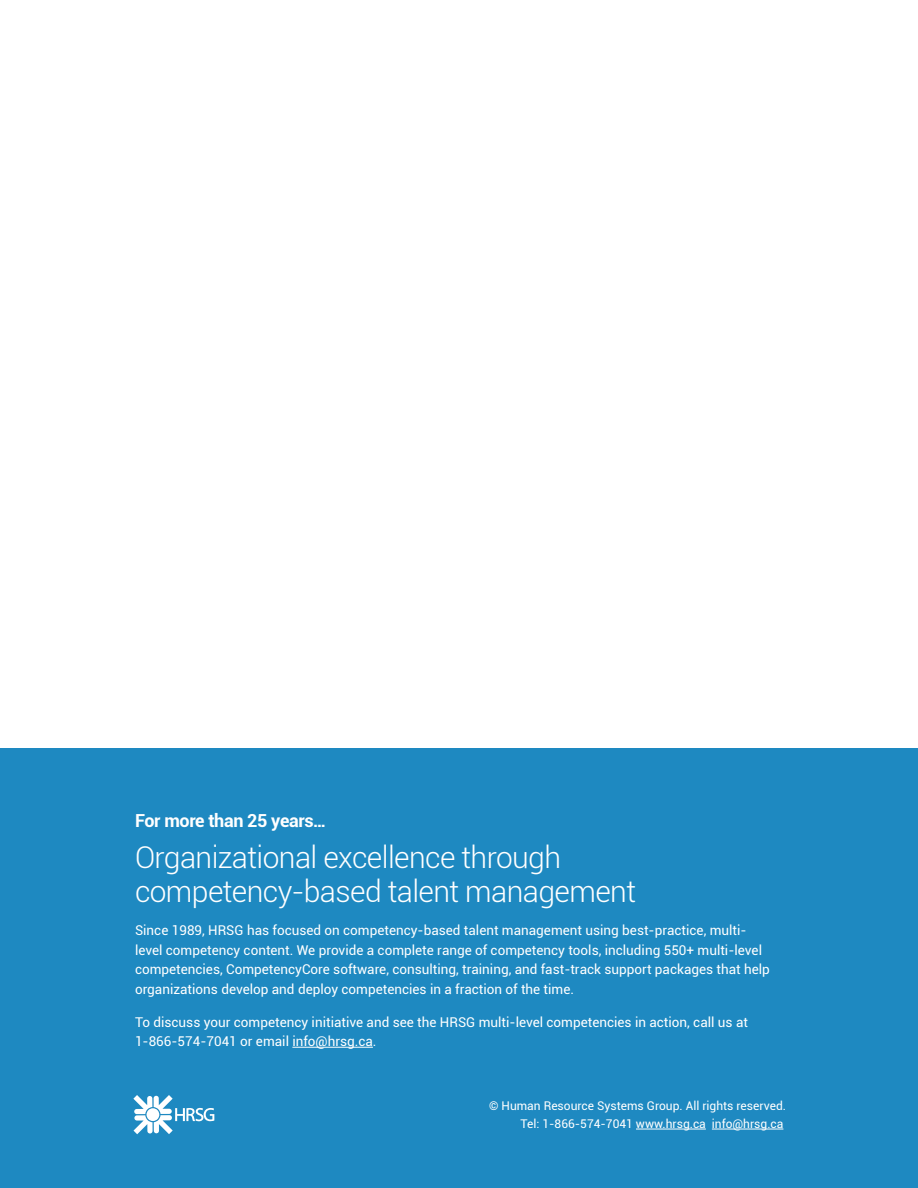
<style>
.page{position:relative;width:918px;height:1188px;background:#fff}
.page>*{position:absolute;margin:0;border:0;box-sizing:border-box;transform-origin:0 0}
.t1{font:300 30px/34.5px "Roboto";letter-spacing:-.02em;color:#fff}
.t2{font:700 18px "Roboto";letter-spacing:-.02em;color:#fff}
.t3{font:13.5px/19.5px "Roboto";color:#fff}
.t4{font:12px/18px "Roboto";color:#fff;text-align:right}
</style>
<div class="page">
<div style="left:0;top:748px;width:918px;height:440px;background:#1e89c1"></div>
<svg style="left:133px;top:1095px;width:81px;height:39px"></svg>
<hr style="left:636px;top:1129px;width:70px;height:1px;background:#fff">
<hr style="left:712px;top:1129px;width:71px;height:1px;background:#fff">
<hr style="left:292px;top:1047px;width:81px;height:1px;background:#fff">
<h2 class="t2" style="left:135px;top:807px;width:193px">For more than 25 years…</h2>
<h1 class="t1" style="left:135px;top:839px;width:503px">Organizational excellence through competency-based talent management</h1>
<p class="t3" style="left:135px;top:920px;width:637px">Since 1989, HRSG has focused on competency-based talent management using best-practice, multi&shy;level competency content. We provide a complete range of competency tools, including 550+ multi-level competencies, CompetencyCore software, consulting, training, and fast-track support packages that help organizations develop and deploy competencies in a fraction of the time.</p>
<p class="t3" style="left:135px;top:1012px;width:615px">To discuss your competency initiative and see the HRSG multi-level competencies in action, call us at<br>1-866-574-7041 or email info@hrsg.ca.</p>
<p class="t4" style="left:489px;top:1096px;width:298px">© Human Resource Systems Group. All rights reserved.<br>Tel: 1-866-574-7041 www.hrsg.ca info@hrsg.ca</p>
</div>
